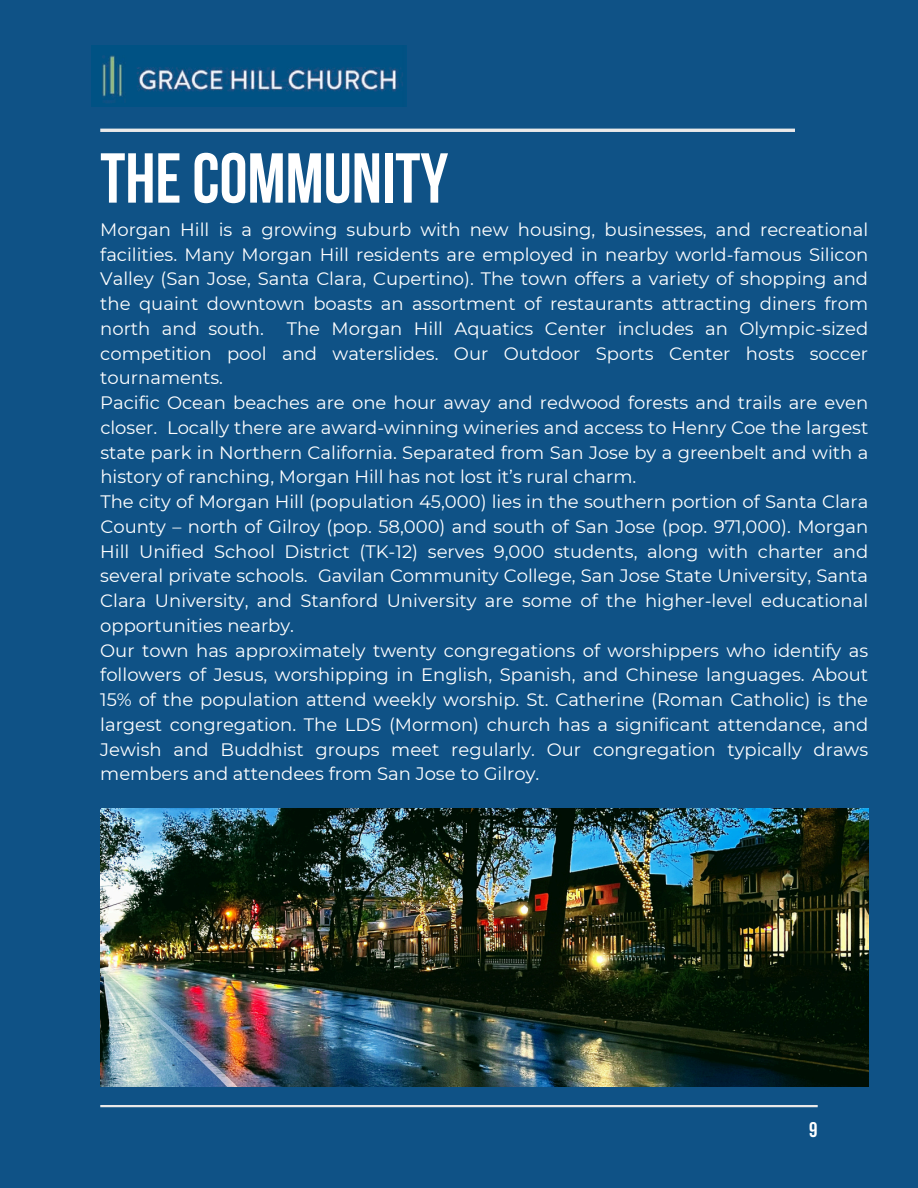
<style>
.page{position:relative;width:918px;height:1188px;background:#0f5286}
.page>*{position:absolute;margin:0;border:0;box-sizing:border-box;transform-origin:0 0}
.t1{font:700 70.5px "Bebas Neue";color:#fff}
.t2{font:700 21.15px "Bebas Neue";color:#fff}
.t3{font:18px/24.8px "Montserrat";color:#fff;text-align:justify}
</style>
<div class="page">
<hr style="left:100px;top:1105px;width:718px;height:2px;background:#e9e9e9">
<hr style="left:100px;top:129px;width:695px;height:3px;background:#e9e9e9">
<img style="left:92px;top:45px;width:315px;height:62px">
<img style="left:100px;top:809px;width:769px;height:278px">
<h1 class="t1" style="left:100px;top:150px;width:350px">THE COMMUNITY</h1>
<p class="t3" style="left:100px;top:217px;width:770px">Morgan Hill is a growing suburb with new housing, businesses, and recreational facilities. Many Morgan Hill residents are employed in nearby world-famous Silicon Valley (San Jose, Santa Clara, Cupertino). The town offers a variety of shopping and the quaint downtown boasts an assortment of restaurants attracting diners from north and south.</p>
<p class="t3" style="left:100px;top:316px;width:770px;text-align:left;text-indent:187px">The Morgan Hill Aquatics Center includes an Olympic-sized competition pool and waterslides. Our Outdoor Sports Center hosts soccer tournaments.<br>Pacific Ocean beaches are one hour away and redwood forests and trails are even closer. Locally there are award-winning wineries and access to Henry Coe the largest state park in Northern California. Separated from San Jose by a greenbelt and with a history of ranching, Morgan Hill has not lost it’s rural charm.<br>The city of Morgan Hill (population 45,000) lies in the southern portion of Santa Clara County – north of Gilroy (pop. 58,000) and south of San Jose (pop. 971,000). Morgan Hill Unified School District (TK-12) serves 9,000 students, along with charter and several private schools. Gavilan Community College, San Jose State University, Santa Clara University, and Stanford University are some of the higher-level educational opportunities nearby.<br>Our town has approximately twenty congregations of worshippers who identify as followers of Jesus, worshipping in English, Spanish, and Chinese languages. About 15% of the population attend weekly worship. St. Catherine (Roman Catholic) is the largest congregation. The LDS (Mormon) church has a significant attendance, and Jewish and Buddhist groups meet regularly. Our congregation typically draws members and attendees from San Jose to Gilroy.</p>
<p class="t2" style="left:809px;top:1121px;width:10px">9</p>
</div>
